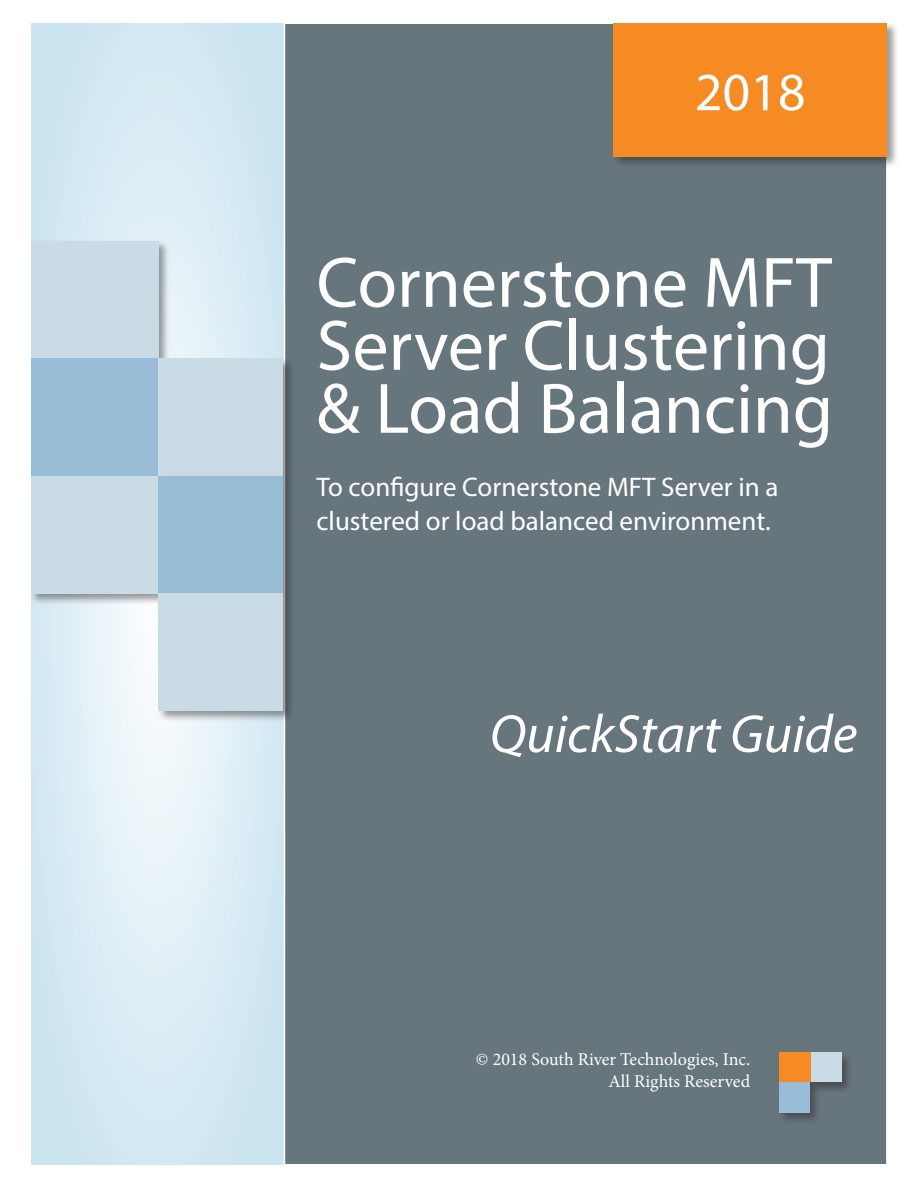
<style>
.page{position:relative;width:918px;height:1188px;background:#fff}
.page>*{position:absolute;margin:0;border:0;box-sizing:border-box;transform-origin:0 0}
.t1{font:72px/63px "Myriad Pro";color:#fff;text-align:justify}
.t2{font:italic 54px "Myriad Pro";color:#fff}
.t3{font:54px "Myriad Pro";color:#fff}
.t4{font:27px/34.5px "Myriad Pro";color:#fff}
.t5{font:18px/21.6px "Minion Pro";color:#fff;text-align:right}
</style>
<div class="page">
<svg style="left:31px;top:23px;width:253px;height:1142px;background:#d9ebf4"></svg>
<div style="left:284px;top:22px;width:604px;height:1144px;background:#67757d;border:2px solid #fff"></div>
<div style="left:30px;top:240px;width:140px;height:130px;background:#231f20;opacity:.45"></div>
<div style="left:31px;top:241px;width:127px;height:117px;background:#c9dbe4"></div>
<div style="left:31px;top:358px;width:127px;height:118px;background:#99bdd7"></div>
<div style="left:157px;top:357px;width:138px;height:131px;background:#231f20;opacity:.45"></div>
<div style="left:158px;top:358px;width:125px;height:118px;background:#c9dbe4"></div>
<div style="left:30px;top:475px;width:140px;height:130px;background:#231f20;opacity:.45"></div>
<div style="left:31px;top:476px;width:127px;height:117px;background:#c9dbe4"></div>
<div style="left:157px;top:475px;width:138px;height:130px;background:#231f20;opacity:.45"></div>
<div style="left:158px;top:476px;width:125px;height:117px;background:#99bdd7"></div>
<div style="left:157px;top:592px;width:138px;height:131px;background:#231f20;opacity:.45"></div>
<div style="left:158px;top:594px;width:125px;height:117px;background:#c9dbe4"></div>
<div style="left:612px;top:22px;width:287px;height:147px;background:#231f20;opacity:.45"></div>
<div style="left:613px;top:23px;width:274px;height:134px;background:#f68b23"></div>
<div style="left:779px;top:1052px;width:32px;height:30px;background:#f68b23"></div>
<div style="left:810px;top:1051px;width:43px;height:43px;background:#231f20;opacity:.45"></div>
<div style="left:811px;top:1052px;width:30px;height:30px;background:#c9dbe4"></div>
<div style="left:778px;top:1081px;width:43px;height:43px;background:#231f20;opacity:.45"></div>
<div style="left:779px;top:1082px;width:30px;height:30px;background:#99bdd7"></div>
<h2 class="t3" style="left:695px;top:59px;width:112px">2018</h2>
<h1 class="t1" style="left:317px;top:250px;width:518px">Cornerstone MFT Server Clustering &amp; Load Balancing</h1>
<p class="t4" style="left:317px;top:469px;width:464px">To configure Cornerstone MFT Server in a clustered or load balanced environment.</p>
<h2 class="t2" style="left:490px;top:701px;width:369px">QuickStart Guide</h2>
<p class="t5" style="left:476px;top:1049px;width:276px">© 2018 South River Technologies, Inc.<br>All Rights Reserved</p>
</div>
